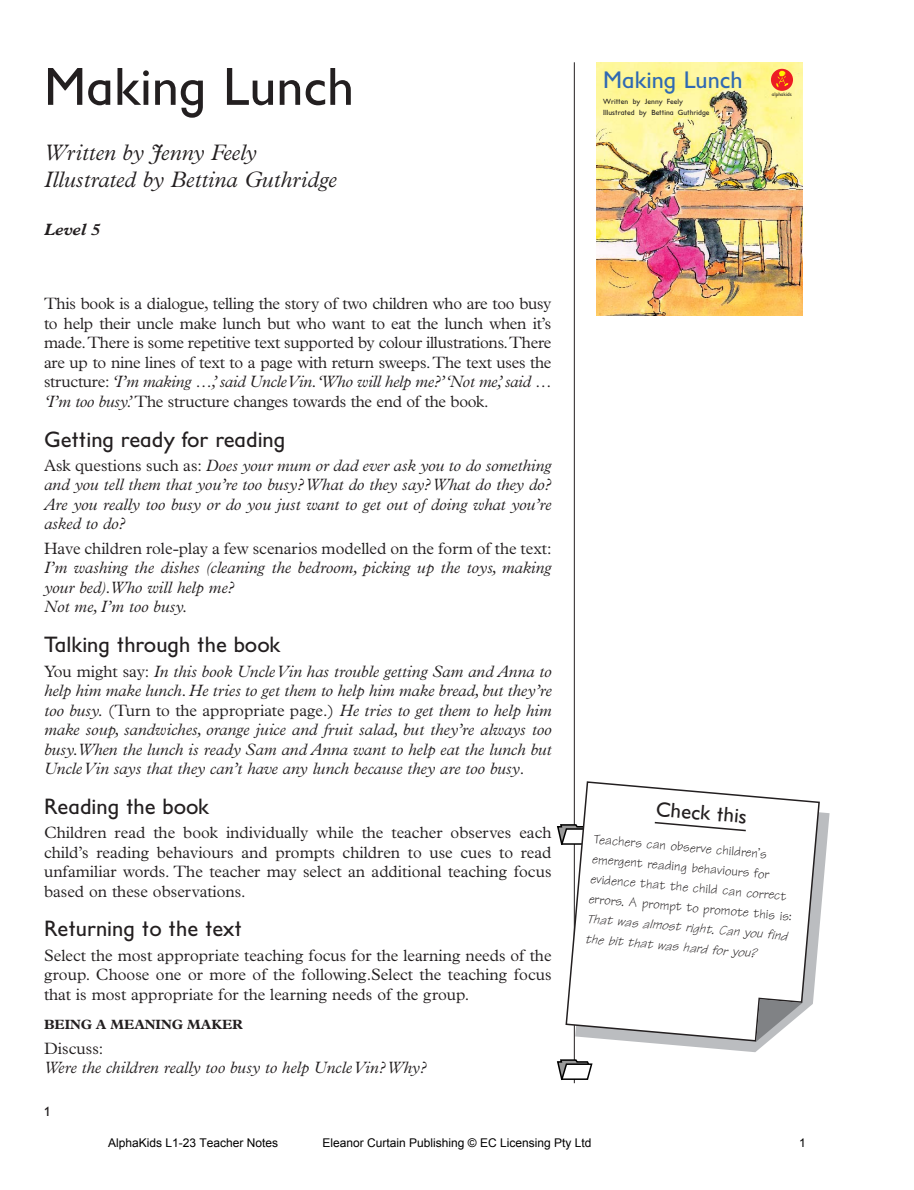
<style>
.page{position:relative;width:914px;height:1190px;background:#fff}
.page>*{position:absolute;margin:0;border:0;box-sizing:border-box;transform-origin:0 0}
.t1{font:54px "El Sans Schlbk";color:#231f20}
.t2{font:24.3px "El Sans Schlbk";color:#2f69b3}
.t3{font:22.5px "El Sans Schlbk";color:#231f20}
.t4{font:italic 300 22.5px/27px "Plantin";color:#231f20}
.t5{font:21px "El Sans Schlbk";color:#231f20}
.t6{font:300 16.5px/19.5px "Plantin";color:#231f20;text-align:justify}
.t7{font:italic 300 16.5px/19.5px "Plantin";color:#231f20;text-align:justify}
.t8{font:italic 700 16.5px "Plantin";color:#231f20}
.t9{font:13.5px/20px "Technical";color:#231f20}
.t10{font:italic 13.5px/20px "Technical";color:#231f20}
.t11{font:700 13.5px "Plantin";color:#231f20}
.t12{font:13.5px "El Sans Schlbk";color:#231f20}
.t13{font:12px "Arial";color:#000}
.t14{font:7.5px "El Sans Schlbk";color:#231f20}
.t15{font:5.25px "El Sans Schlbk";color:#231f20}
.s1{font-style:italic}
.s2{font-style:normal}
</style>
<div class="page">
<img style="left:596px;top:62px;width:206px;height:253px">
<svg style="left:771px;top:69px;width:22px;height:22px"></svg>
<img style="left:774px;top:69px;width:15px;height:20px">
<hr style="left:574px;top:62px;width:1px;height:1021px;background:#231f20">
<svg style="left:557px;top:824px;width:8px;height:21px"></svg>
<svg style="left:557px;top:1058px;width:36px;height:23px"></svg>
<svg style="left:629px;top:801px;width:200px;height:251px"></svg>
<svg style="left:565px;top:781px;width:254px;height:260px"></svg>
<svg style="left:653px;top:821px;width:94px;height:11px"></svg>
<svg style="left:756px;top:999px;width:46px;height:42px"></svg>
<h1 class="t1" style="left:44px;top:66px;width:311px">Making Lunch</h1>
<h3 class="t4" style="left:44px;top:140px;width:294px">Written by Jenny Feely<br>Illustrated by Bettina Guthridge</h3>
<p class="t8" style="left:44px;top:224px;width:57px">Level 5</p>
<p class="t6" style="left:44px;top:295px;width:509px">This book is a dialogue, telling the story of two children who are too busy to help their uncle make lunch but who want to eat the lunch when it’s made.There is some repetitive text supported by colour illustrations.There are up to nine lines of text to a page with return sweeps.The text uses the structure: <span class="s1">‘I’m making …,’ said Uncle Vin.‘Who will help me?’‘Not me,’ said … ‘I’m too busy.’</span> The structure changes towards the end of the book.</p>
<h3 class="t3" style="left:44px;top:430px;width:243px">Getting ready for reading</h3>
<p class="t7" style="left:44px;top:457px;width:509px"><span class="s2">Ask questions such as:</span> Does your mum or dad ever ask you to do something and you tell them that you’re too busy? What do they say? What do they do?<br>Are you really too busy or do you just want to get out of doing what you’re asked to do?</p>
<p class="t6" style="left:44px;top:540px;width:509px">Have children role-play a few scenarios modelled on the form of the text:</p>
<p class="t7" style="left:44px;top:559px;width:509px;text-align:left">I’m washing the dishes (cleaning the bedroom, picking up the toys, making your bed).Who will help me?<br>Not me, I’m too busy.</p>
<h3 class="t3" style="left:44px;top:636px;width:238px">Talking through the book</h3>
<p class="t7" style="left:44px;top:662px;width:509px"><span class="s2">You might say:</span> In this book Uncle Vin has trouble getting Sam and Anna to help him make lunch. He tries to get them to help him make bread, but they’re too busy. <span class="s2">(Turn to the appropriate page.)</span> He tries to get them to help him make soup, sandwiches, orange juice and fruit salad, but they’re always too busy.When the lunch is ready Sam and Anna want to help eat the lunch but Uncle Vin says that they can’t have any lunch because they are too busy<span class="s2">.</span></p>
<h3 class="t3" style="left:44px;top:797px;width:166px">Reading the book</h3>
<p class="t6" style="left:44px;top:824px;width:509px">Children read the book individually while the teacher observes each child’s reading behaviours and prompts children to use cues to read unfamiliar words. The teacher may select an additional teaching focus based on these observations.</p>
<h3 class="t3" style="left:44px;top:920px;width:199px">Returning to the text</h3>
<p class="t6" style="left:44px;top:947px;width:509px">Select the most appropriate teaching focus for the learning needs of the group. Choose one or more of the following.Select the teaching focus that is most appropriate for the learning needs of the group.</p>
<p class="t11" style="left:44px;top:1019px;width:200px">BEING A MEANING MAKER</p>
<p class="t6" style="left:44px;top:1039px;width:61px">Discuss:</p>
<p class="t7" style="left:44px;top:1059px;width:384px">Were the children really too busy to help Uncle Vin? Why?</p>
<p class="t12" style="left:44px;top:1103px;width:8px">1</p>
<h2 class="t2" style="left:603px;top:70px;width:141px">Making Lunch</h2>
<p class="t14" style="left:603px;top:99px;width:81px">Written by Jenny Feely</p>
<p class="t14" style="left:603px;top:110px;width:108px">Illustrated by Bettina Guthridge</p>
<p class="t15" style="left:771px;top:93px;width:21px">alphakids</p>
<p class="t5" style="left:656px;top:800px;width:93px;rotate:5deg">Check this</p>
<p class="t9" style="left:594px;top:830px;width:205px;rotate:5deg">Teachers can observe children’s emergent reading behaviours for evidence that the child can correct errors. A prompt to promote this is:</p>
<p class="t10" style="left:587px;top:909px;width:203px;rotate:5deg">That was almost right. Can you find the bit that was hard for you?</p>
<p class="t13" style="left:108px;top:1134px;width:172px">AlphaKids L1-23 Teacher Notes</p>
<p class="t13" style="left:322px;top:1134px;width:270px">Eleanor Curtain Publishing © EC Licensing Pty Ltd</p>
<p class="t13" style="left:799px;top:1134px;width:8px">1</p>
</div>
